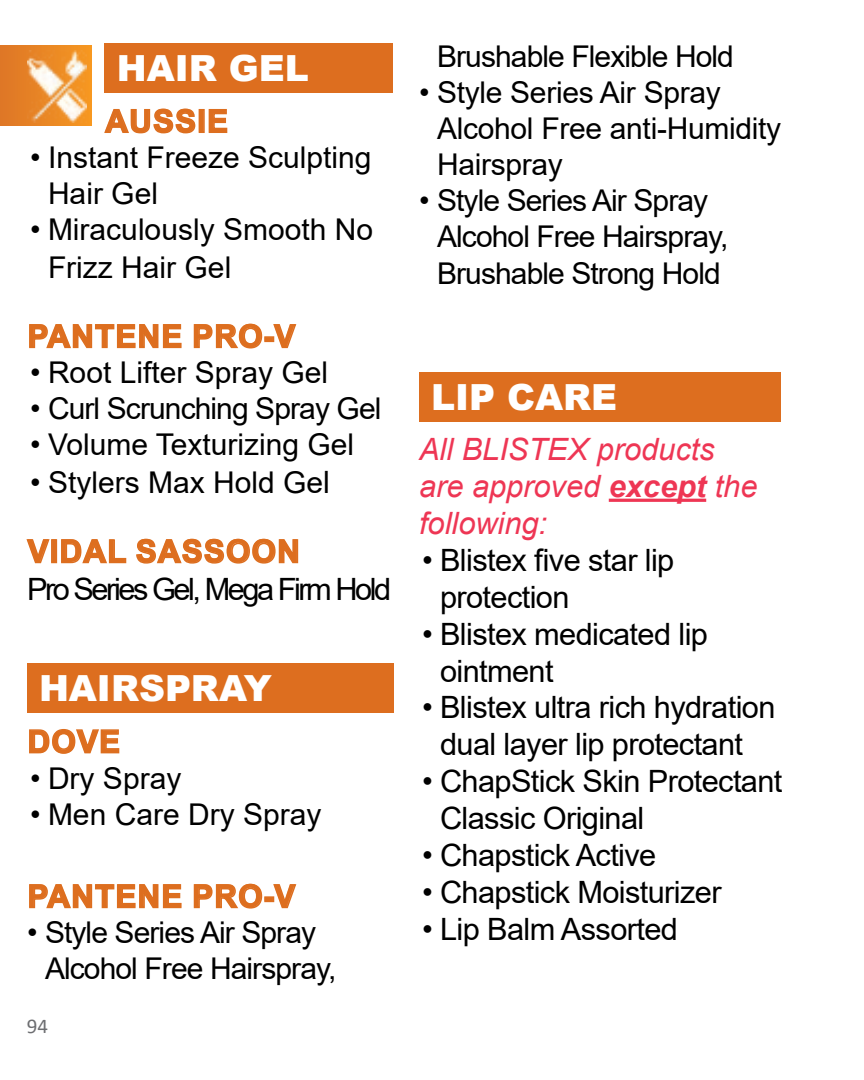
<style>
.page{position:relative;width:864px;height:1080px;background:#fff}
.page>*{position:absolute;margin:0;border:0;box-sizing:border-box;transform-origin:0 0}
.t1{font:900 36px "Arial";color:#fff}
.t2{font:700 31.5px "Arial";letter-spacing:.035em;color:#dd6e1f}
.t3{font:30.6px/36.9px "Arial";letter-spacing:-.02em;color:#000}
.t4{font:italic 30.6px/36.9px "Arial";color:#ee3654}
.t5{font:30.6px "Arial";letter-spacing:-.08em;color:#000}
.t6{font:30px/36px "Arial";letter-spacing:-.01em;color:#000}
.t7{font:30px/36.9px "Arial";letter-spacing:-.03em;color:#000}
.t8{font:21px "Calibri";color:#6d6e71}
.s1{font-size:30.6px}
.s2{font-weight:700}
</style>
<div class="page">
<div style="left:0;top:45px;width:91px;height:81px;background:linear-gradient(to right,#de7627,#f69721)"></div>
<img style="left:27px;top:51px;width:60px;height:71px">
<div style="left:105px;top:43px;width:288px;height:50px;background:#dd6e1f"></div>
<svg style="left:104px;top:108px;width:92px;height:26px"></svg>
<div style="left:199px;top:109px;width:6px;height:24px;border:2px solid #dd6e1f"></div>
<svg style="left:208px;top:109px;width:20px;height:24px"></svg>
<svg style="left:29px;top:324px;width:153px;height:25px"></svg>
<svg style="left:193px;top:323px;width:70px;height:26px"></svg>
<div style="left:264px;top:336px;width:10px;height:6px;border:2px solid #dd6e1f"></div>
<svg style="left:272px;top:324px;width:25px;height:25px"></svg>
<svg style="left:26px;top:539px;width:24px;height:25px"></svg>
<div style="left:51px;top:539px;width:6px;height:24px;border:2px solid #dd6e1f"></div>
<svg style="left:61px;top:539px;width:66px;height:25px"></svg>
<svg style="left:136px;top:538px;width:163px;height:26px"></svg>
<div style="left:27px;top:664px;width:366px;height:49px;background:#dd6e1f"></div>
<svg style="left:29px;top:729px;width:91px;height:25px"></svg>
<svg style="left:29px;top:884px;width:153px;height:25px"></svg>
<svg style="left:193px;top:883px;width:70px;height:26px"></svg>
<div style="left:264px;top:896px;width:10px;height:6px;border:2px solid #dd6e1f"></div>
<svg style="left:272px;top:884px;width:25px;height:25px"></svg>
<hr style="left:609px;top:499px;width:97px;height:3px;background:#ee3654">
<div style="left:419px;top:372px;width:362px;height:50px;background:#dd6e1f"></div>
<p class="t1" style="left:117px;top:42px;width:193px">HAIR GEL</p>
<p class="t2" style="left:105px;top:99px;width:124px">AUSSIE</p>
<p class="t6" style="left:48px;top:140px;width:325px;text-indent:-18px">• Instant Freeze Sculpting<br>Hair Gel</p>
<p class="t6" style="left:48px;top:211px;width:327px;line-height:37.8px;text-indent:-18px">• Miraculously Smooth No<br>Frizz Hair Gel</p>
<p class="t2" style="left:28px;top:314px;width:43px">PANT</p>
<p class="t2" style="left:115px;top:314px;width:181px">ENE PRO-V</p>
<p class="t6" style="left:30px;top:355px;width:300px">• Root Lifter Spray Gel</p>
<p class="t7" style="left:30px;top:390px;width:353px">• Curl Scrunching Spray Gel</p>
<p class="t6" style="left:30px;top:427px;width:326px">• Volume Texturizing Gel</p>
<p class="t6" style="left:30px;top:464px;width:301px">• Stylers Max Hold Ge<span class="s1">l</span></p>
<p class="t2" style="left:28px;top:529px;width:155px">VIDAL SASSOON</p>
<p class="t5" style="left:27px;top:568px;width:366px">Pro Series Gel, Mega Firm Hold</p>
<p class="t1" style="left:39px;top:662px;width:234px">HAIRSPRAY</p>
<p class="t2" style="left:28px;top:719px;width:24px">DOV</p>
<p class="t2" style="left:99px;top:719px;width:23px">E</p>
<p class="t6" style="left:30px;top:760px;width:153px">• Dry Spray</p>
<p class="t6" style="left:30px;top:796px;width:293px">• Men Care Dry Spray</p>
<p class="t2" style="left:28px;top:874px;width:43px">PANT</p>
<p class="t2" style="left:115px;top:874px;width:181px">ENE PRO-V</p>
<p class="t7" style="left:45px;top:915px;width:293px;line-height:36px;text-indent:-18px">• Style Series Air Spray<br>Alcohol Free Hairspray,</p>
<p class="t8" style="left:27px;top:1012px;width:23px">94</p>
<p class="t7" style="left:437px;top:37px;width:298px">Brushable Flexible Hold</p>
<p class="t6" style="left:437px;top:74px;width:346px;text-indent:-18px">• Style Series Air Spray<br>Alcohol Free anti-Humidity<br>Hairspray</p>
<p class="t7" style="left:437px;top:181px;width:293px;text-indent:-18px">• Style Series Air Spray<br>Alcohol Free Hairspray,<br>Brushable Strong Hold</p>
<p class="t1" style="left:431px;top:371px;width:188px">LIP CARE</p>
<p class="t4" style="left:419px;top:431px;width:340px">All BLISTEX products are approved <span class="s2">except</span> the following:</p>
<p class="t3" style="left:440px;top:541px;width:236px;text-indent:-18px">• Blistex five star lip protection</p>
<p class="t3" style="left:440px;top:615px;width:269px;text-indent:-18px">• Blistex medicated lip ointment</p>
<p class="t3" style="left:422px;top:689px;width:355px;text-align:center">• Blistex ultra rich hydration dual layer lip protectant</p>
<p class="t3" style="left:440px;top:763px;width:344px;text-indent:-18px">• ChapStick Skin Protectant<br>Classic Original</p>
<p class="t3" style="left:422px;top:837px;width:236px">• Chapstick Active</p>
<p class="t3" style="left:422px;top:874px;width:301px">• Chapstick Moisturizer</p>
<p class="t3" style="left:422px;top:910px;width:257px">• Lip Balm Assorted</p>
</div>
